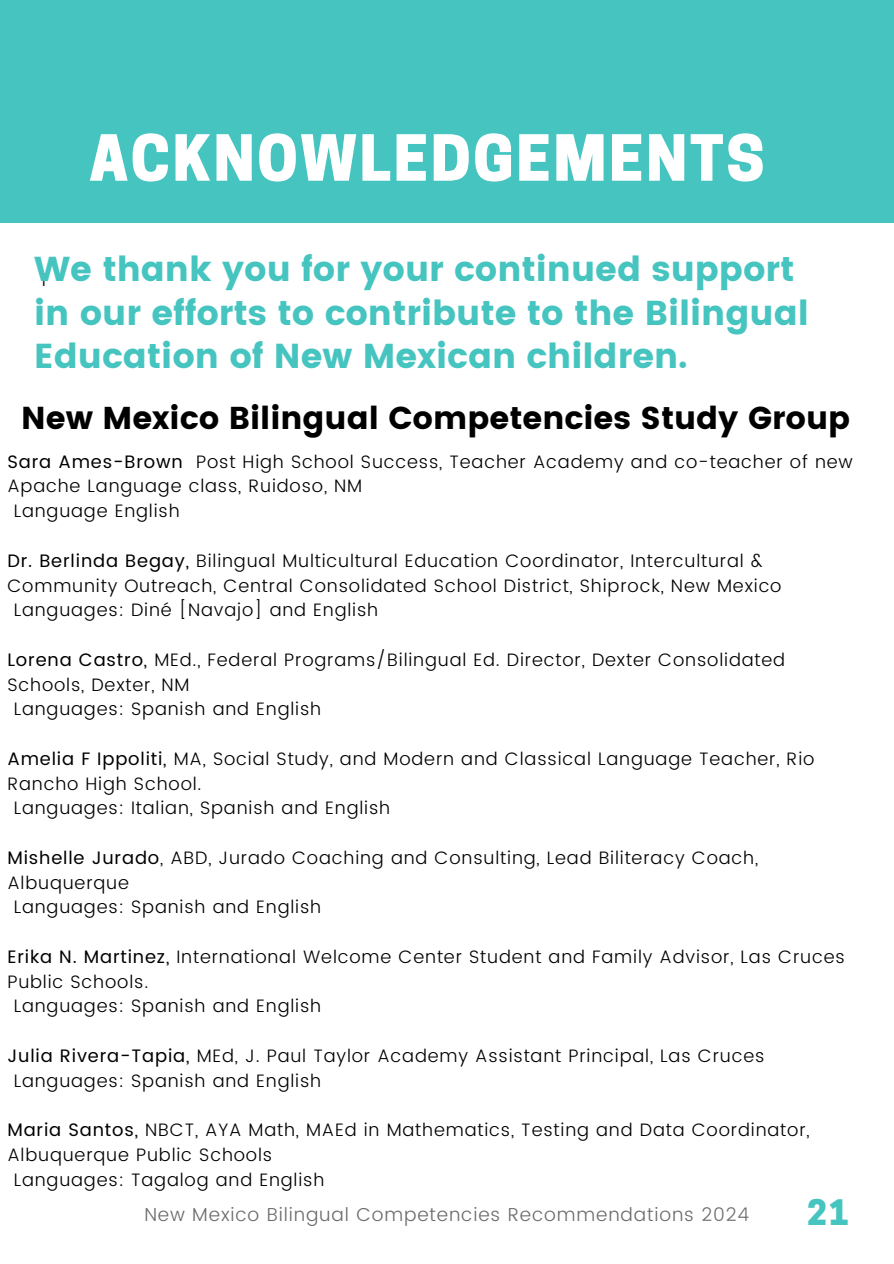
<style>
.page{position:relative;width:894px;height:1264px;background:#fff}
.page>*{position:absolute;margin:0;border:0;box-sizing:border-box;transform-origin:0 0}
.t1{font:800 59.55px "Cooper Hewitt";letter-spacing:.04em;color:#fff}
.t2{font:34.5px/43.8px "Poppins";color:#46c4c0}
.t3{font:800 33px "Cooper Hewitt";color:#46c4c0}
.t4{font:31.5px "Poppins";color:#000}
.t5{font:300 18.75px "Poppins";letter-spacing:.045em;color:#6b6b6b}
.t6{font:300 18px/24.8px "Poppins";letter-spacing:.045em;color:#000}
.s1{font-weight:400}
</style>
<div class="page">
<div style="left:0;top:0;width:893px;height:222px;background:#46c4c0"></div>
<h2 class="t1" style="left:89px;top:136px;width:676px">ACKNOWLEDGEMENTS</h2>
<h2 class="t2" style="left:34px;top:247px;width:761px">We thank you for your continued support</h2>
<p class="t6" style="left:39px;top:267px;width:11px">T</p>
<h2 class="t2" style="left:34px;top:291px;width:776px">in our efforts to contribute to the Bilingual<br>Education of New Mexican children.</h2>
<h1 class="t4" style="left:21px;top:399px;width:830px">New Mexico Bilingual Competencies Study Group</h1>
<p class="t6" style="left:7px;top:449px;width:846px"><span class="s1">Sara Ames-Brown</span> Post High School Success, Teacher Academy and co-teacher of new<br>Apache Language class, Ruidoso, NM</p>
<p class="t6" style="left:14px;top:498px;width:167px">Language English</p>
<p class="t6" style="left:7px;top:548px;width:775px"><span class="s1">Dr. Berlinda Begay,</span> Bilingual Multicultural Education Coordinator, Intercultural &amp;<br>Community Outreach, Central Consolidated School District, Shiprock, New Mexico</p>
<p class="t6" style="left:14px;top:597px;width:366px">Languages: Diné [Navajo] and English</p>
<p class="t6" style="left:7px;top:647px;width:779px"><span class="s1">Lorena Castro,</span> MEd., Federal Programs/Bilingual Ed. Director, Dexter Consolidated<br>Schools, Dexter, NM</p>
<p class="t6" style="left:14px;top:696px;width:309px">Languages: Spanish and English</p>
<p class="t6" style="left:7px;top:746px;width:808px"><span class="s1">Amelia F Ippoliti,</span> MA, Social Study, and Modern and Classical Language Teacher, Rio<br>Rancho High School.</p>
<p class="t6" style="left:14px;top:795px;width:378px">Languages: Italian, Spanish and English</p>
<p class="t6" style="left:7px;top:845px;width:752px"><span class="s1">Mishelle Jurado</span>, ABD, Jurado Coaching and Consulting, Lead Biliteracy Coach,<br>Albuquerque</p>
<p class="t6" style="left:14px;top:894px;width:309px">Languages: Spanish and English</p>
<p class="t6" style="left:7px;top:944px;width:838px"><span class="s1">Erika N. Martinez,</span> International Welcome Center Student and Family Advisor, Las Cruces<br>Public Schools.</p>
<p class="t6" style="left:14px;top:993px;width:309px">Languages: Spanish and English</p>
<p class="t6" style="left:7px;top:1043px;width:758px"><span class="s1">Julia Rivera-Tapia,</span> MEd, J. Paul Taylor Academy Assistant Principal, Las Cruces</p>
<p class="t6" style="left:14px;top:1068px;width:309px">Languages: Spanish and English</p>
<p class="t6" style="left:7px;top:1117px;width:803px"><span class="s1">Maria Santos,</span> NBCT, AYA Math, MAEd in Mathematics, Testing and Data Coordinator,<br>Albuquerque Public Schools</p>
<p class="t6" style="left:14px;top:1167px;width:312px">Languages: Tagalog and English</p>
<p class="t3" style="left:806px;top:1200px;width:43px">21</p>
<p class="t5" style="left:144px;top:1203px;width:606px">New Mexico Bilingual Competencies Recommendations 2024</p>
</div>
